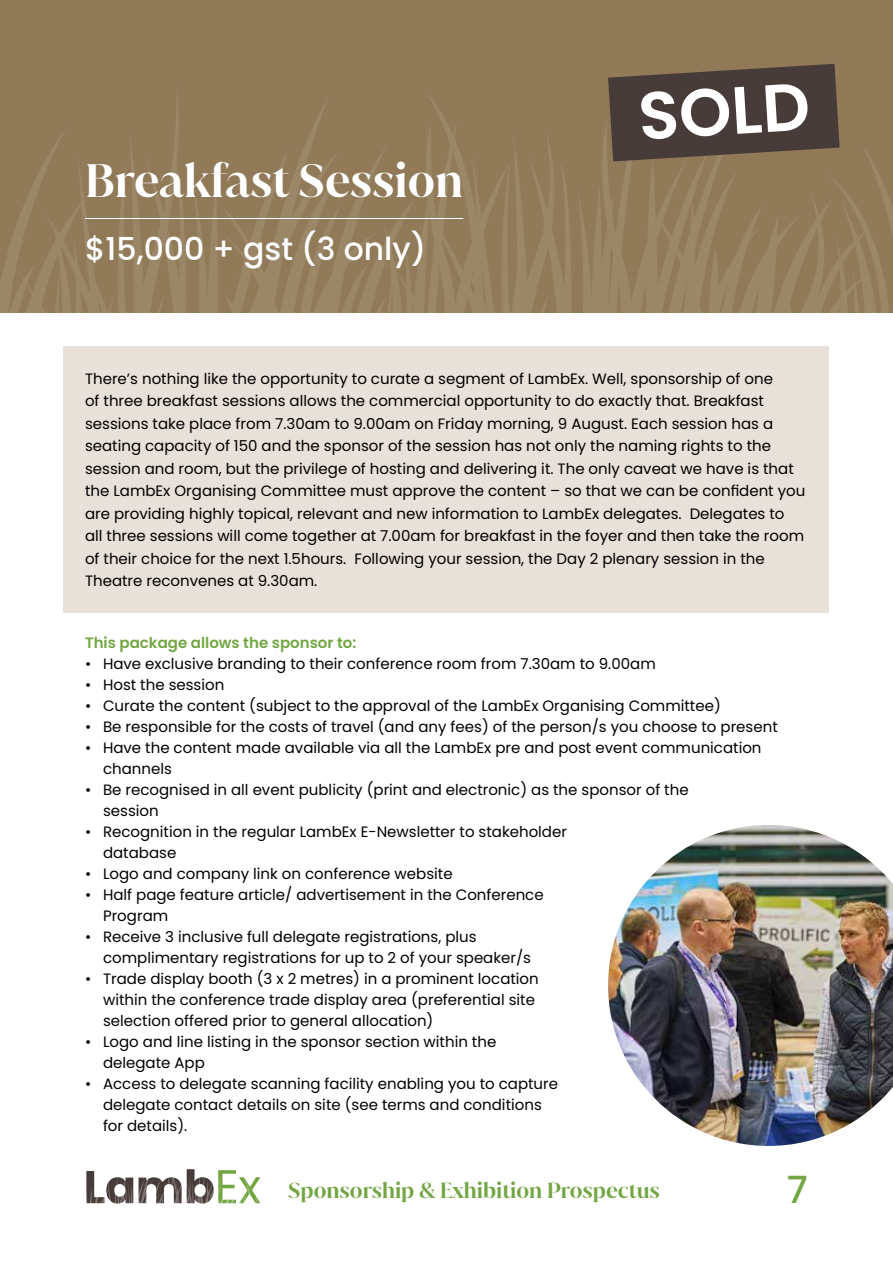
<style>
.page{position:relative;width:893px;height:1263px;background:#fff}
.page>*{position:absolute;margin:0;border:0;box-sizing:border-box;transform-origin:0 0}
.t1{font:600 45px "Juana";color:#fff}
.t2{font:500 37.5px "Poppins";color:#73a643}
.t3{font:500 31.5px "Poppins";color:#fff}
.t4{font:600 21px "Juana";color:#73a643}
.t5{font:15px/21px "Poppins";color:#000}
.t6{font:600 15px "Poppins";color:#73a643}
</style>
<div class="page">
<svg style="left:86px;top:1169px;width:174px;height:35px"></svg>
<div style="left:0;top:0;width:893px;height:313px;background:#907a58"></div>
<div style="left:64px;top:347px;width:765px;height:266px;background:#e7e1d9"></div>
<img style="left:608px;top:825px;width:285px;height:321px">
<svg style="left:0;top:64px;width:893px;height:249px"></svg>
<h1 class="t1" style="left:85px;top:151px;width:380px">Breakfast Session</h1>
<h3 class="t3" style="left:85px;top:231px;width:343px">$15,000 + gst (3 only)</h3>
<p class="t5" style="left:85px;top:367px;width:722px;line-height:22.5px">There’s nothing like the opportunity to curate a segment of LambEx. Well, sponsorship of one<br>of three breakfast sessions allows the commercial opportunity to do exactly that. Breakfast sessions take place from 7.30am to 9.00am on Friday morning, 9 August. Each session has a seating capacity of 150 and the sponsor of the session has not only the naming rights to the session and room, but the privilege of hosting and delivering it. The only caveat we have is that the LambEx Organising Committee must approve the content – so that we can be confident you are providing highly topical, relevant and new information to LambEx delegates. Delegates to all three sessions will come together at 7.00am for breakfast in the foyer and then take the room of their choice for the next 1.5hours. Following your session, the Day 2 plenary session in the Theatre reconvenes at 9.30am.</p>
<p class="t6" style="left:85px;top:634px;width:273px">This package allows the sponsor to:</p>
<p class="t5" style="left:85px;top:653px;width:572px">• Have exclusive branding to their conference room from 7.30am to 9.00am</p>
<p class="t5" style="left:85px;top:674px;width:141px">• Host the session</p>
<p class="t5" style="left:85px;top:695px;width:637px">• Curate the content (subject to the approval of the LambEx Organising Committee)</p>
<p class="t5" style="left:85px;top:716px;width:694px">• Be responsible for the costs of travel (and any fees) of the person/s you choose to present</p>
<p class="t5" style="left:103px;top:737px;width:660px;text-indent:-18px">• Have the content made available via all the LambEx pre and post event communication channels</p>
<p class="t5" style="left:103px;top:779px;width:587px;text-indent:-18px">• Be recognised in all event publicity (print and electronic) as the sponsor of the session</p>
<p class="t5" style="left:103px;top:821px;width:465px;text-indent:-18px">• Recognition in the regular LambEx E-Newsletter to stakeholder database</p>
<p class="t5" style="left:85px;top:863px;width:369px">• Logo and company link on conference website</p>
<p class="t5" style="left:103px;top:884px;width:442px;text-indent:-18px">• Half page feature article/ advertisement in the Conference<br>Program</p>
<p class="t5" style="left:103px;top:926px;width:429px;text-indent:-18px">• Receive 3 inclusive full delegate registrations, plus complimentary registrations for up to 2 of your speaker/s</p>
<p class="t5" style="left:103px;top:968px;width:437px;text-indent:-18px">• Trade display booth (3 x 2 metres) in a prominent location within the conference trade display area (preferential site selection offered prior to general allocation)</p>
<p class="t5" style="left:103px;top:1031px;width:395px;text-indent:-18px">• Logo and line listing in the sponsor section within the delegate App</p>
<p class="t5" style="left:103px;top:1073px;width:457px;text-indent:-18px">• Access to delegate scanning facility enabling you to capture delegate contact details on site (see terms and conditions for details).</p>
<h3 class="t4" style="left:288px;top:1176px;width:373px">Sponsorship &amp; Exhibition Prospectus</h3>
<h2 class="t2" style="left:787px;top:1168px;width:22px">7</h2>
</div>
